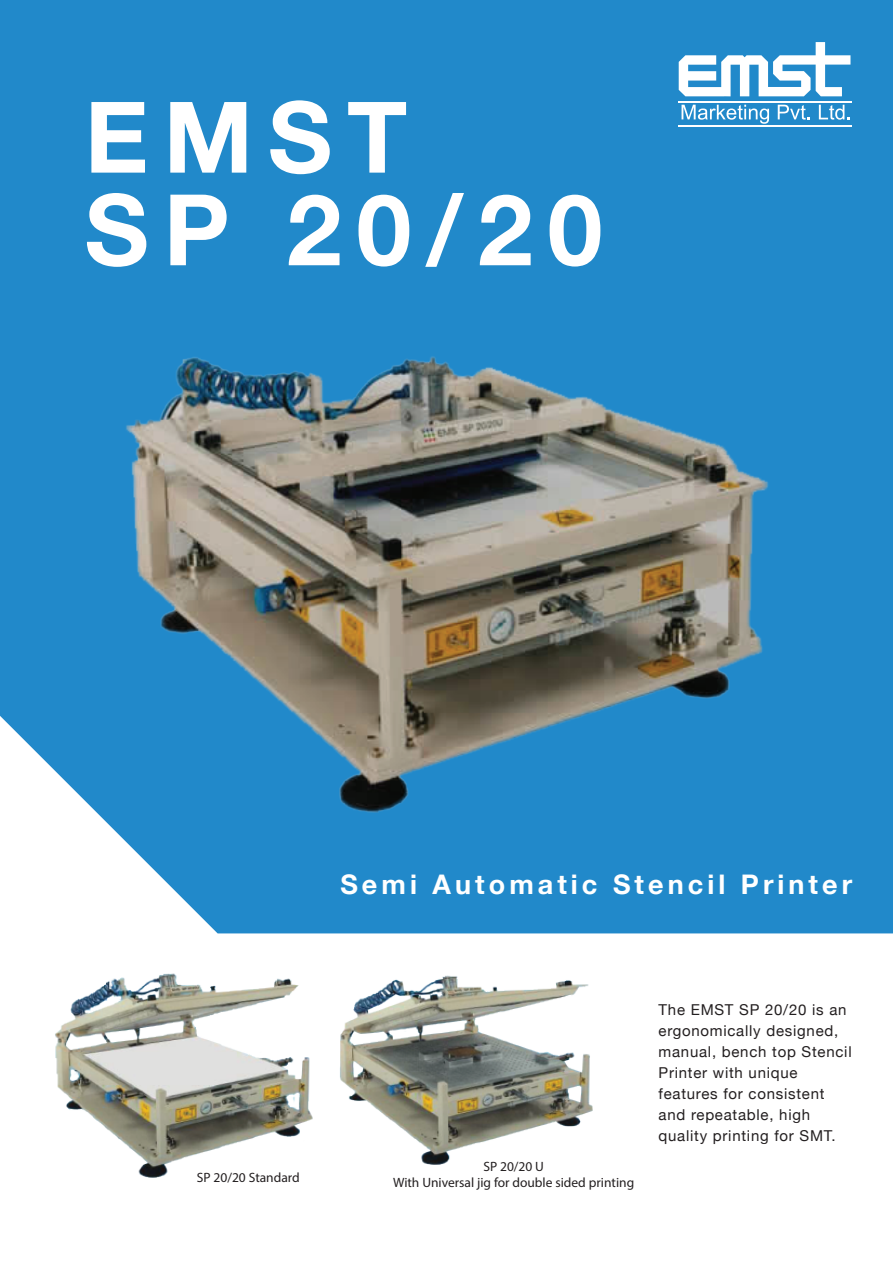
<style>
.page{position:relative;width:893px;height:1263px;background:#fff}
.page>*{position:absolute;margin:0;border:0;box-sizing:border-box;transform-origin:0 0}
.t1{font:700 98.85px/92.6px "Helvetica Neue";letter-spacing:.15em;color:#fff}
.t2{font:700 27px "Helvetica Neue";letter-spacing:.15em;color:#fff}
.t3{font:15px/21px "Helvetica Neue";letter-spacing:.05em;color:#231f20}
.t4{font:13.5px/16.2px "Myriad Pro";color:#231f20;text-align:center}
</style>
<div class="page">
<div style="left:0;top:0;width:893px;height:933px;background:#2189ca"></div>
<hr style="left:678px;top:102px;width:173px;height:1px;background:#fff">
<svg style="left:681px;top:105px;width:88px;height:19px;background:#5da9d8"></svg>
<svg style="left:778px;top:105px;width:32px;height:15px"></svg>
<svg style="left:819px;top:105px;width:31px;height:15px"></svg>
<hr style="left:678px;top:126px;width:173px;height:1px;background:#fff">
<svg style="left:679px;top:42px;width:171px;height:54px"></svg>
<img style="left:126px;top:356px;width:642px;height:457px">
<img style="left:55px;top:973px;width:258px;height:204px">
<img style="left:340px;top:975px;width:253px;height:190px">
<h1 class="t1" style="left:85px;top:89px;width:519px">EMST<br>SP 20/20</h1>
<h2 class="t2" style="left:340px;top:867px;width:513px">Semi Automatic Stencil Printer</h2>
<p class="t4" style="left:197px;top:1169px;width:104px">SP 20/20 Standard</p>
<p class="t4" style="left:393px;top:1158px;width:243px">SP 20/20 U<br>With Universal jig for double sided printing</p>
<p class="t3" style="left:659px;top:999px;width:195px">The EMST SP 20/20 is an ergonomically designed, manual, bench top Stencil<br>Printer with unique features for consistent and repeatable, high quality printing for SMT.</p>
</div>
